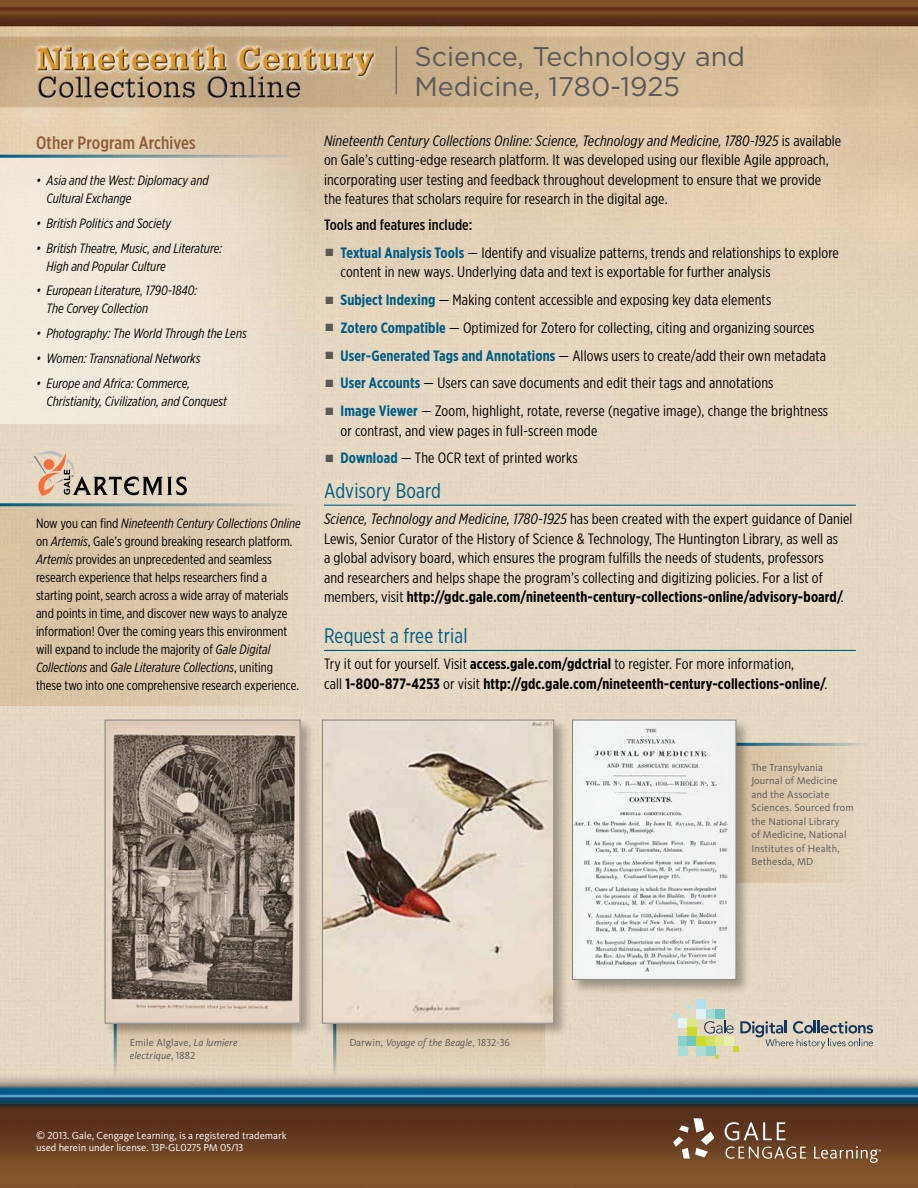
<style>
.page{position:relative;width:918px;height:1188px;background:#fff}
.page>*{position:absolute;margin:0;border:0;box-sizing:border-box;transform-origin:0 0}
.t1{font:27px/30px "Gotham";color:#5a5958}
.t2{font:21px "Gotham X Narrow";letter-spacing:.01em;color:#005c83}
.t3{font:500 18px "Gotham X Narrow";letter-spacing:.01em;color:#8c5b3c}
.t4{font:15px/19.5px "Gotham X Narrow";letter-spacing:.01em;color:#000}
.t5{font:700 15px/19.5px "Gotham X Narrow";letter-spacing:.01em;color:#000}
.t6{font:500 15px "Gotham X Narrow";letter-spacing:.01em;color:#000}
.t7{font:13.5px/18px "Gotham X Narrow";color:#000}
.t8{font:italic 13.5px/18px "Gotham X Narrow";color:#000}
.t9{font:10.5px/13.5px "Kievit CL";letter-spacing:.01em;color:#5a5958}
.t10{font:10.5px/12px "Kievit CL";color:#fff}
.t11{font:italic 10.5px "Kievit CL";letter-spacing:.01em;color:#5a5958}
.s1{font-style:italic}
.s2{color:#5a5958}
.s3{font-weight:700;color:#005c83}
.s4{font-weight:700}
.s5{font-weight:400}
.s6{font-style:normal}
</style>
<div class="page">
<img style="left:0;top:0;width:918px;height:1188px">
<hr style="left:324px;top:505px;width:532px;height:1px;background:#005c83">
<hr style="left:324px;top:650px;width:532px;height:1px;background:#005c83">
<div style="left:0;top:156px;width:310px;height:267px;background:linear-gradient(to right,#f5efe5,#e5d7c1)"></div>
<hr style="left:396px;top:46px;width:1px;height:48px;background:#6d6e71">
<hr style="left:0;top:155px;width:297px;height:3px;background:#005c83">
<svg style="left:725px;top:1122px;width:61px;height:18px"></svg>
<svg style="left:673px;top:1118px;width:41px;height:41px"></svg>
<svg style="left:725px;top:1147px;width:81px;height:12px"></svg>
<svg style="left:814px;top:1146px;width:67px;height:17px"></svg>
<div style="left:678px;top:1018px;width:10px;height:10px;background:#e0f2f5"></div>
<div style="left:697px;top:1000px;width:9px;height:9px;background:#b5e2eb"></div>
<div style="left:706px;top:1009px;width:9px;height:9px;background:#aadcd6"></div>
<div style="left:715px;top:1009px;width:9px;height:9px;background:#6ec8bf"></div>
<div style="left:688px;top:1018px;width:9px;height:10px;background:#dee789"></div>
<div style="left:688px;top:1028px;width:9px;height:9px;background:#cbdb2d"></div>
<div style="left:678px;top:1037px;width:10px;height:9px;background:#8dd2ca"></div>
<div style="left:688px;top:1037px;width:9px;height:9px;background:#6ec8bf"></div>
<div style="left:697px;top:1037px;width:9px;height:9px;background:#cbdb2d"></div>
<div style="left:678px;top:1046px;width:10px;height:9px;background:#aadcd6"></div>
<div style="left:697px;top:1046px;width:9px;height:9px;background:#aadcd6"></div>
<svg style="left:688px;top:1005px;width:3px;height:4px"></svg>
<svg style="left:673px;top:1013px;width:5px;height:5px"></svg>
<div style="left:697px;top:1009px;width:9px;height:9px;background:#e0f2f5"></div>
<svg style="left:704px;top:1021px;width:169px;height:38px;background:#c2c0ae"></svg>
<div style="left:114px;top:1016px;width:178px;height:60px;background:#dfcfb5"></div>
<div style="left:333px;top:1016px;width:212px;height:60px;background:#dfcfb5"></div>
<hr style="left:114px;top:1016px;width:3px;height:60px;background:#005c83">
<hr style="left:333px;top:1016px;width:3px;height:60px;background:#005c83">
<div style="left:104px;top:719px;width:211px;height:319px;background:#000;opacity:.3"></div>
<img style="left:107px;top:722px;width:191px;height:300px">
<div style="left:105px;top:720px;width:195px;height:304px;border:1px solid #838281"></div>
<div style="left:321px;top:719px;width:247px;height:319px;background:#000;opacity:.3"></div>
<img style="left:324px;top:722px;width:228px;height:300px">
<div style="left:322px;top:720px;width:232px;height:304px;border:1px solid #838281"></div>
<svg style="left:751px;top:746px;width:111px;height:137px;background:#ddccb1"></svg>
<hr style="left:732px;top:743px;width:136px;height:3px;background:#005c83">
<div style="left:571px;top:719px;width:180px;height:276px;background:#000;opacity:.3"></div>
<img style="left:574px;top:722px;width:160px;height:256px">
<div style="left:572px;top:720px;width:164px;height:260px;border:1px solid #838281"></div>
<div style="left:0;top:505px;width:310px;height:201px;background:linear-gradient(to right,#d5bd9c,#e1d3bb)"></div>
<hr style="left:0;top:503px;width:293px;height:3px;background:#005c83">
<svg style="left:31px;top:451px;width:156px;height:45px;background:#c8b8a3"></svg>
<p class="t3" style="left:36px;top:131px;width:161px">Other Program Archives</p>
<p class="t8" style="left:47px;top:171px;width:164px;text-indent:-11px">• Asia and the West: Diplomacy and<br>Cultural Exchange</p>
<p class="t8" style="left:36px;top:214px;width:137px">• British Politics and Society</p>
<p class="t8" style="left:47px;top:239px;width:177px;text-indent:-11px">• British Theatre, Music, and Literature:<br>High and Popular Culture</p>
<p class="t8" style="left:47px;top:282px;width:152px;text-indent:-11px">• European Literature, 1790-1840:<br>The Corvey Collection</p>
<p class="t8" style="left:36px;top:324px;width:212px">• Photography: The World Through the Lens</p>
<p class="t8" style="left:36px;top:349px;width:166px">• Women: Transnational Networks</p>
<p class="t8" style="left:47px;top:374px;width:182px;text-indent:-11px">• Europe and Africa: Commerce,<br>Christianity, Civilization, and Conquest</p>
<p class="t7" style="left:36px;top:514px;width:267px">Now you can find <span class="s1">Nineteenth Century Collections Online </span>on <span class="s1">Artemis</span>, Gale’s ground breaking research platform.<br><span class="s1">Artemis</span> provides an unprecedented and seamless research experience that helps researchers find a starting point, search across a wide array of materials and points in time, and discover new ways to analyze information! Over the coming years this environment will expand to include the majority of <span class="s1">Gale Digital Collections</span> and <span class="s1">Gale Literature Collections</span>, uniting these two into one comprehensive research experience.</p>
<h1 class="t1" style="left:414px;top:41px;width:332px">Science, Technology and<br>Medicine, 1780-1925</h1>
<p class="t4" style="left:324px;top:131px;width:519px"><span class="s1">Nineteenth Century Collections Online: Science, Technology and Medicine, 1780-1925</span> is available on Gale’s cutting-edge research platform. It was developed using our flexible Agile approach, incorporating user testing and feedback throughout development to ensure that we provide the features that scholars require for research in the digital age.</p>
<p class="t6" style="left:324px;top:216px;width:150px">Tools and features include:</p>
<p class="t4" style="left:340px;top:243px;width:500px;text-indent:-15px"><span class="s2">■</span> <span class="s3">Textual Analysis Tools</span> — Identify and visualize patterns, trends and relationships to explore content in new ways. Underlying data and text is exportable for further analysis</p>
<p class="t4" style="left:326px;top:290px;width:447px"><span class="s2">■</span> <span class="s3">Subject Indexing</span> — Making content accessible and exposing key data elements</p>
<p class="t4" style="left:326px;top:318px;width:491px"><span class="s2">■</span> <span class="s3">Zotero Compatible</span> — Optimized for Zotero for collecting, citing and organizing sources</p>
<p class="t4" style="left:326px;top:345px;width:502px"><span class="s2">■</span> <span class="s3">User-Generated Tags and Annotations</span> — Allows users to create/add their own metadata</p>
<p class="t4" style="left:326px;top:373px;width:450px"><span class="s2">■</span> <span class="s3">User Accounts</span> — Users can save documents and edit their tags and annotations</p>
<p class="t4" style="left:340px;top:401px;width:489px;text-indent:-15px"><span class="s2">■</span> <span class="s3">Image Viewer</span> — Zoom, highlight, rotate, reverse (negative image), change the brightness or contrast, and view pages in full-screen mode</p>
<p class="t4" style="left:326px;top:448px;width:254px"><span class="s2">■</span> <span class="s3">Download</span> — The OCR text of printed works</p>
<h2 class="t2" style="left:324px;top:478px;width:118px">Advisory Board</h2>
<p class="t4" style="left:324px;top:509px;width:530px"><span class="s1">Science, Technology and Medicine, 1780-1925</span> has been created with the expert guidance of Daniel Lewis, Senior Curator of the History of Science &amp; Technology, The Huntington Library, as well as<br>a global advisory board, which ensures the program fulfills the needs of students, professors<br>and researchers and helps shape the program’s collecting and digitizing policies. For a list of members, visit <span class="s4">http://gdc.gale.com/nineteenth-century-collections-online/advisory-board/</span>.</p>
<h2 class="t2" style="left:324px;top:623px;width:145px">Request a free trial</h2>
<p class="t5" style="left:324px;top:654px;width:505px"><span class="s5">Try it out for yourself. Visit</span> access.gale.com/gdctrial <span class="s5">to register. For more information,<br>call</span> 1-800-877-4253 <span class="s5">or visit</span> http://gdc.gale.com/nineteenth-century-collections-online/<span class="s5">.</span></p>
<p class="t9" style="left:751px;top:761px;width:104px">The Transylvania<br>Journal of Medicine and the Associate<br>Sciences. Sourced from the National Library<br>of Medicine, National<br>Institutes of Health,<br>Bethesda, MD</p>
<p class="t9" style="left:130px;top:1036px;width:109px">Emile Alglave, <span class="s1">La lumiere</span></p>
<p class="t11" style="left:349px;top:1036px;width:162px"><span class="s6">Darwin,</span> Voyage of the Beagle<span class="s6">, 1832-36</span></p>
<p class="t11" style="left:130px;top:1050px;width:67px">electrique<span class="s6">, 1882</span></p>
<p class="t10" style="left:36px;top:1129px;width:252px">© 2013. Gale, Cengage Learning, is a registered trademark used herein under license. 13P-GL0275 PM 05/13</p>
</div>
